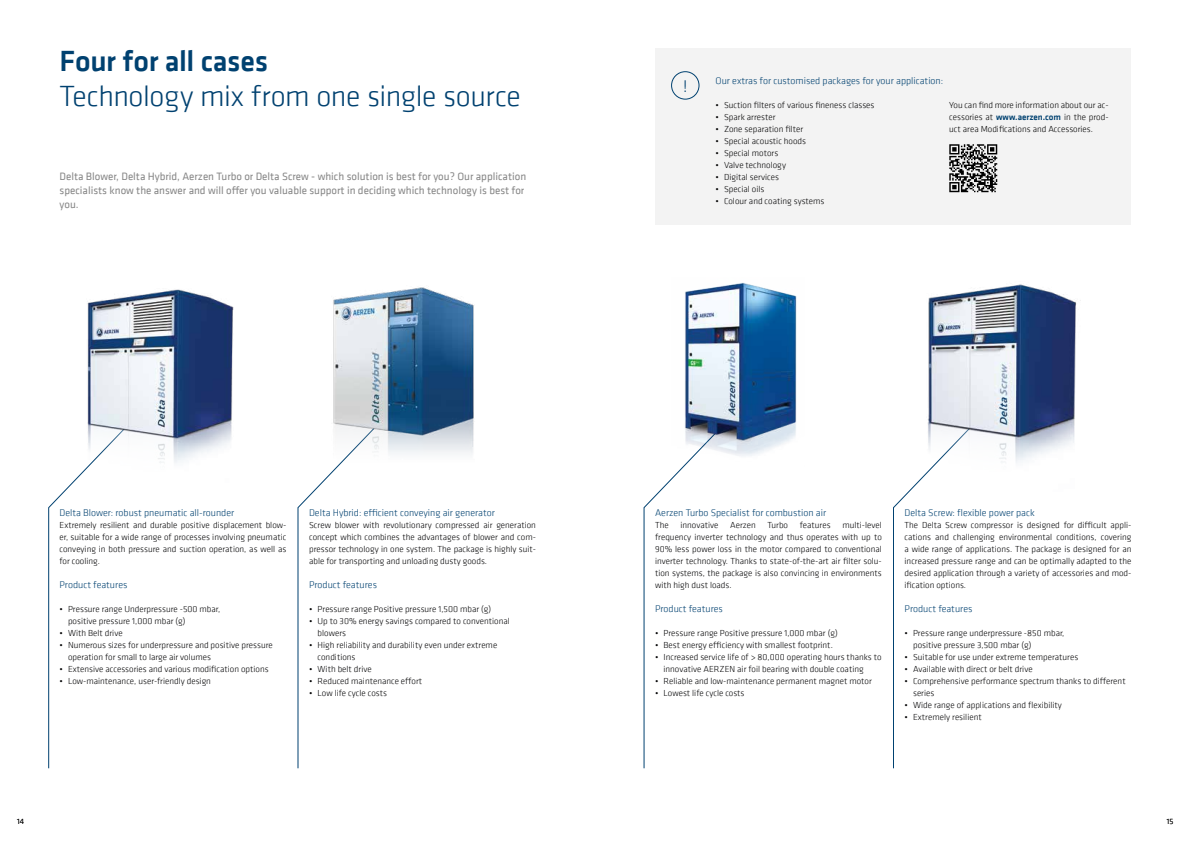
<style>
.page{position:relative;width:1191px;height:842px;background:#fff}
.page>*{position:absolute;margin:0;border:0;box-sizing:border-box;transform-origin:0 0}
.t1{font:300 30px "Klavika";letter-spacing:-.015em;color:#004170}
.t2{font:500 30px "Klavika";letter-spacing:-.01em;color:#004170}
.t3{font:300 17px "Klavika";color:#004170}
.t4{font:11px/14px "Klavika";color:#878787}
.t5{font:300 10px "Klavika";color:#004170}
.t6{font:300 9px/12px "Klavika";color:#020203}
.t7{font:300 9px/12px "Klavika";color:#000;text-align:justify}
.t8{font:300 8px "Klavika";color:#000}
.s1{font-weight:500;color:#004170}
</style>
<div class="page">
<svg style="left:48px;top:467px;width:39px;height:302px"></svg>
<svg style="left:297px;top:462px;width:46px;height:307px"></svg>
<svg style="left:643px;top:467px;width:41px;height:302px"></svg>
<svg style="left:893px;top:473px;width:33px;height:296px"></svg>
<img style="left:87px;top:289px;width:146px;height:180px">
<img style="left:333px;top:287px;width:141px;height:175px">
<img style="left:682px;top:282px;width:115px;height:185px">
<img style="left:926px;top:284px;width:150px;height:191px">
<div style="left:655px;top:48px;width:476px;height:177px;background:#f3f3f3"></div>
<div style="left:671px;top:71px;width:28px;height:29px;border:1px solid #004170;border-radius:50%"></div>
<svg style="left:949px;top:144px;width:48px;height:48px"></svg>
<h1 class="t2" style="left:60px;top:40px;width:210px">Four for all cases</h1>
<h1 class="t1" style="left:60px;top:78px;width:463px">Technology mix from one single source</h1>
<p class="t4" style="left:60px;top:169px;width:468px">Delta Blower, Delta Hybrid, Aerzen Turbo or Delta Screw - which solution is best for you? Our application specialists know the answer and will offer you valuable support in deciding which technology is best for you.</p>
<p class="t5" style="left:60px;top:507px;width:176px">Delta Blower: robust pneumatic all-rounder</p>
<p class="t6" style="left:60px;top:519px;width:228px;text-align:justify">Extremely resilient and durable positive displacement blow&shy;er, suitable for a wide range of processes involving pneumatic conveying in both pressure and suction operation, as well as for cooling.</p>
<p class="t5" style="left:60px;top:579px;width:69px">Product features</p>
<p class="t6" style="left:68px;top:603px;width:154px;text-indent:-9px">• Pressure range Underpressure -500 mbar, positive pressure 1,000 mbar (g)</p>
<p class="t6" style="left:60px;top:627px;width:65px">• With Belt drive</p>
<p class="t6" style="left:68px;top:639px;width:206px;text-indent:-9px">• Numerous sizes for underpressure and positive pressure operation for small to large air volumes</p>
<p class="t6" style="left:60px;top:663px;width:210px">• Extensive accessories and various modification options</p>
<p class="t6" style="left:60px;top:675px;width:153px">• Low-maintenance, user-friendly design</p>
<p class="t5" style="left:309px;top:507px;width:187px">Delta Hybrid: efficient conveying air generator</p>
<p class="t6" style="left:309px;top:519px;width:228px;text-align:justify">Screw blower with revolutionary compressed air generation concept which combines the advantages of blower and com&shy;pressor technology in one system. The package is highly suit&shy;able for transporting and unloading dusty goods.</p>
<p class="t5" style="left:309px;top:579px;width:69px">Product features</p>
<p class="t6" style="left:309px;top:603px;width:184px">• Pressure range Positive pressure 1,500 mbar (g)</p>
<p class="t6" style="left:317px;top:615px;width:194px;text-indent:-9px">• Up to 30% energy savings compared to conventional blowers</p>
<p class="t6" style="left:317px;top:639px;width:181px;text-indent:-9px">• High reliability and durability even under extreme conditions</p>
<p class="t6" style="left:309px;top:663px;width:64px">• With belt drive</p>
<p class="t6" style="left:309px;top:675px;width:115px">• Reduced maintenance effort</p>
<p class="t6" style="left:309px;top:687px;width:79px">• Low life cycle costs</p>
<h2 class="t3" style="left:683px;top:76px;width:6px">!</h2>
<p class="t5" style="left:715px;top:75px;width:229px">Our extras for customised packages for your application:</p>
<p class="t6" style="left:715px;top:99px;width:160px">• Suction filters of various fineness classes</p>
<p class="t6" style="left:715px;top:111px;width:62px">• Spark arrester</p>
<p class="t6" style="left:715px;top:123px;width:89px">• Zone separation filter</p>
<p class="t6" style="left:715px;top:135px;width:92px">• Special acoustic hoods</p>
<p class="t6" style="left:715px;top:147px;width:64px">• Special motors</p>
<p class="t6" style="left:715px;top:159px;width:72px">• Valve technology</p>
<p class="t6" style="left:715px;top:171px;width:65px">• Digital services</p>
<p class="t6" style="left:715px;top:183px;width:50px">• Special oils</p>
<p class="t6" style="left:715px;top:195px;width:110px">• Colour and coating systems</p>
<p class="t7" style="left:949px;top:99px;width:161px">You can find more information about our ac&shy;cessories at <span class="s1">www.aerzen.com</span> in the prod&shy;uct area Modifications and Accessories.</p>
<p class="t5" style="left:655px;top:507px;width:173px">Aerzen Turbo Specialist for combustion air</p>
<p class="t6" style="left:655px;top:519px;width:15px">The</p>
<p class="t6" style="left:680px;top:519px;width:40px">innovative</p>
<p class="t6" style="left:730px;top:519px;width:27px">Aerzen</p>
<p class="t6" style="left:767px;top:519px;width:22px">Turbo</p>
<p class="t6" style="left:800px;top:519px;width:32px">features</p>
<p class="t6" style="left:655px;top:519px;width:228px;text-align:justify;text-indent:187px">multi-level frequency inverter technology and thus operates with up to 90% less power loss in the motor compared to conventional inverter technology. Thanks to state-of-the-art air filter solu&shy;tion systems, the package is also convincing in environments with high dust loads.</p>
<p class="t5" style="left:655px;top:603px;width:69px">Product features</p>
<p class="t6" style="left:655px;top:627px;width:184px">• Pressure range Positive pressure 1,000 mbar (g)</p>
<p class="t6" style="left:655px;top:639px;width:179px">• Best energy efficiency with smallest footprint.</p>
<p class="t6" style="left:663px;top:651px;width:220px;text-indent:-9px">• Increased service life of &gt; 80,000 operating hours thanks to innovative AERZEN air foil bearing with double coating</p>
<p class="t6" style="left:655px;top:675px;width:218px">• Reliable and low-maintenance permanent magnet motor</p>
<p class="t6" style="left:655px;top:687px;width:91px">• Lowest life cycle costs</p>
<p class="t5" style="left:904px;top:507px;width:132px">Delta Screw: flexible power pack</p>
<p class="t6" style="left:904px;top:519px;width:228px;text-align:justify">The Delta Screw compressor is designed for difficult appli&shy;cations and challenging environmental conditions, covering a wide range of applications. The package is designed for an increased pressure range and can be optimally adapted to the desired application through a variety of accessories and mod&shy;ification options.</p>
<p class="t5" style="left:904px;top:603px;width:69px">Product features</p>
<p class="t6" style="left:913px;top:627px;width:153px;text-indent:-9px">• Pressure range underpressure -850 mbar, positive pressure 3,500 mbar (g)</p>
<p class="t6" style="left:904px;top:651px;width:175px">• Suitable for use under extreme temperatures</p>
<p class="t6" style="left:904px;top:663px;width:130px">• Available with direct or belt drive</p>
<p class="t6" style="left:913px;top:675px;width:214px;text-indent:-9px">• Comprehensive performance spectrum thanks to different series</p>
<p class="t6" style="left:904px;top:699px;width:159px">• Wide range of applications and flexibility</p>
<p class="t6" style="left:904px;top:711px;width:79px">• Extremely resilient</p>
<p class="t8" style="left:17px;top:816px;width:8px">14</p>
<p class="t8" style="left:1166px;top:816px;width:8px">15</p>
</div>
